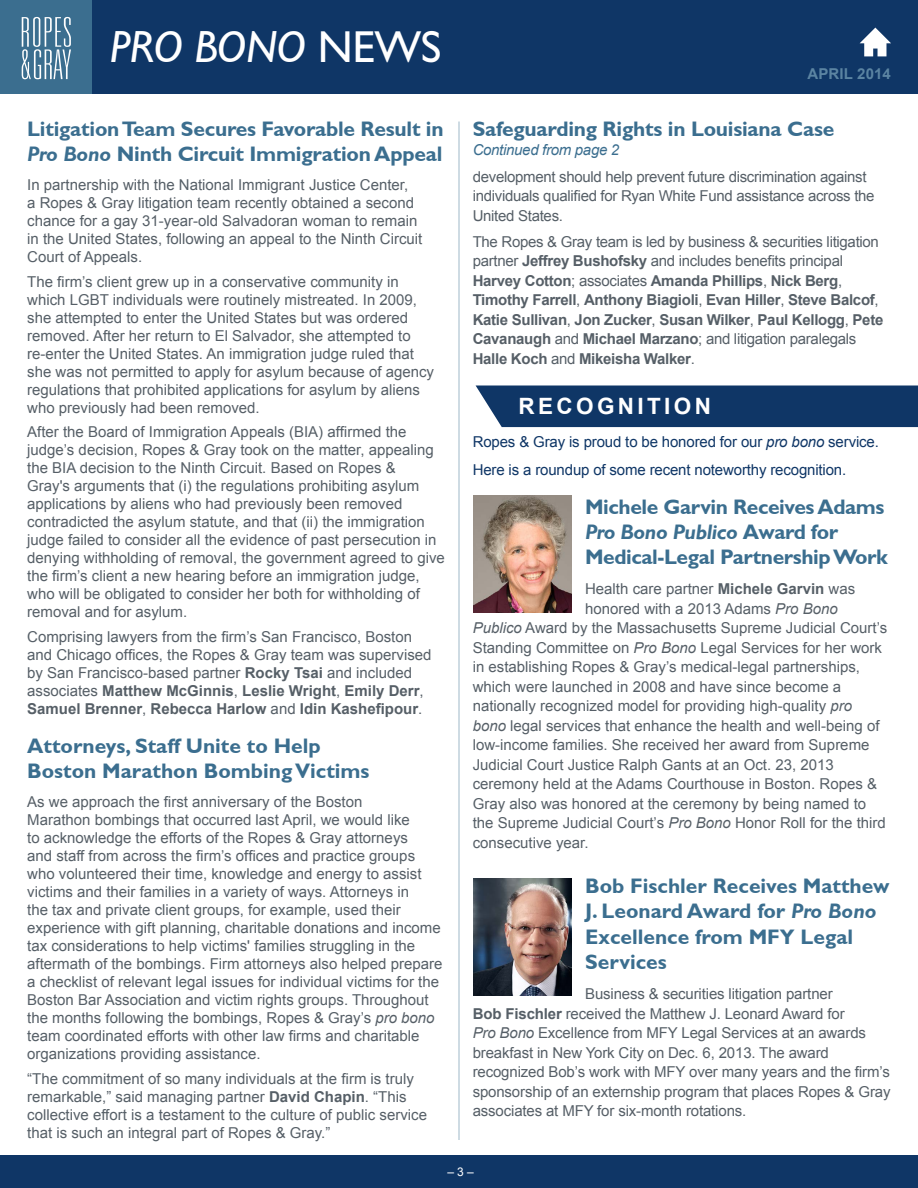
<style>
.page{position:relative;width:918px;height:1188px;background:#fff}
.page>*{position:absolute;margin:0;border:0;box-sizing:border-box;transform-origin:0 0}
.t1{font:italic 45px "Gill Sans";letter-spacing:-.01em;color:#fff}
.t2{font:700 22.5px "Arial";letter-spacing:.15em;color:#fff}
.t3{font:700 21px/25.2px "Gill Sans";letter-spacing:-.01em;color:#3b6e8f}
.t4{font:15px/18px "Arial";color:#565f67}
.t5{font:700 15px/19.5px "Arial";letter-spacing:-.02em;color:#565f67}
.t6{font:15px/19.5px "Arial";letter-spacing:-.02em;color:#565f67}
.t7{font:15px/27.8px "Arial";letter-spacing:-.01em;color:#0f3666}
.t8{font:italic 15px "Arial";letter-spacing:-.02em;color:#3b6e8f}
.t9{font:700 15px "Arial";letter-spacing:.01em;color:#5b84a2}
.t10{font:12px "Arial";color:#fff}
.s1{font-family:"Gill Sans Std";font-style:normal}
.s2{font-style:italic}
.s3{font-weight:700}
.s4{font-weight:400}
</style>
<div class="page">
<div style="left:0;top:0;width:918px;height:94px;background:#0f3666"></div>
<div style="left:0;top:0;width:91px;height:94px;background:#3b6e8f"></div>
<svg style="left:22px;top:17px;width:49px;height:62px"></svg>
<div style="left:0;top:1155px;width:918px;height:33px;background:#0f3666"></div>
<hr style="left:459px;top:122px;width:1px;height:1018px;background:#3b6e8f">
<img style="left:474px;top:496px;width:98px;height:116px">
<div style="left:476px;top:386px;width:442px;height:41px;background:#0f3666"></div>
<img style="left:474px;top:879px;width:98px;height:117px">
<svg style="left:860px;top:28px;width:31px;height:28px"></svg>
<h1 class="t1" style="left:110px;top:21px;width:333px">PRO BONO <span class="s1">NEWS</span></h1>
<h3 class="t3" style="left:27px;top:116px;width:418px">Litigation Team Secures Favorable Result in<br><span class="s2">Pro Bono</span> Ninth Circuit Immigration Appeal</h3>
<p class="t4" style="left:27px;top:176px;width:397px">In partnership with the National Immigrant Justice Center,<br>a Ropes &amp; Gray litigation team recently obtained a second chance for a gay 31-year-old Salvadoran woman to remain in the United States, following an appeal to the Ninth Circuit Court of Appeals.</p>
<p class="t4" style="left:27px;top:272px;width:408px">The firm’s client grew up in a conservative community in which LGBT individuals were routinely mistreated. In 2009, she attempted to enter the United States but was ordered removed. After her return to El Salvador, she attempted to re-enter the United States. An immigration judge ruled that she was not permitted to apply for asylum because of agency regulations that prohibited applications for asylum by aliens who previously had been removed.</p>
<p class="t4" style="left:27px;top:423px;width:419px">After the Board of Immigration Appeals (BIA) affirmed the judge’s decision, Ropes &amp; Gray took on the matter, appealing the BIA decision to the Ninth Circuit. Based on Ropes &amp;<br>Gray's arguments that (i) the regulations prohibiting asylum applications by aliens who had previously been removed contradicted the asylum statute, and that (ii) the immigration judge failed to consider all the evidence of past persecution in denying withholding of removal, the government agreed to give the firm’s client a new hearing before an immigration judge, who will be obligated to consider her both for withholding of removal and for asylum.</p>
<p class="t4" style="left:27px;top:628px;width:406px">Comprising lawyers from the firm’s San Francisco, Boston and Chicago offices, the Ropes &amp; Gray team was supervised by San Francisco-based partner <span class="s3">Rocky Tsai</span> and included associates <span class="s3">Matthew McGinnis</span>, <span class="s3">Leslie Wright</span>, <span class="s3">Emily Derr</span>, <span class="s3">Samuel Brenner</span>, <span class="s3">Rebecca Harlow</span> and <span class="s3">Idin Kashefipour</span>.</p>
<h3 class="t3" style="left:27px;top:733px;width:344px">Attorneys, Staff Unite to Help<br>Boston Marathon Bombing Victims</h3>
<p class="t4" style="left:27px;top:793px;width:417px">As we approach the first anniversary of the Boston<br>Marathon bombings that occurred last April, we would like<br>to acknowledge the efforts of the Ropes &amp; Gray attorneys<br>and staff from across the firm’s offices and practice groups who volunteered their time, knowledge and energy to assist victims and their families in a variety of ways. Attorneys in<br>the tax and private client groups, for example, used their experience with gift planning, charitable donations and income tax considerations to help victims' families struggling in the aftermath of the bombings. Firm attorneys also helped prepare a checklist of relevant legal issues for individual victims for the Boston Bar Association and victim rights groups. Throughout the months following the bombings, Ropes &amp; Gray’s <span class="s2">pro bono </span>team coordinated efforts with other law firms and charitable organizations providing assistance.</p>
<p class="t4" style="left:27px;top:1069px;width:401px">“The commitment of so many individuals at the firm is truly remarkable,” said managing partner <span class="s3">David Chapin</span>. “This collective effort is a testament to the culture of public service that is such an integral part of Ropes &amp; Gray.”</p>
<p class="t9" style="left:807px;top:64px;width:85px">april 2014</p>
<h3 class="t3" style="left:473px;top:116px;width:363px">Safeguarding Rights in Louisiana Case</h3>
<p class="t8" style="left:473px;top:140px;width:148px">Continued from page 2</p>
<p class="t6" style="left:473px;top:167px;width:403px">development should help prevent future discrimination against individuals qualified for Ryan White Fund assistance across the<br>United States.</p>
<p class="t5" style="left:473px;top:232px;width:412px"><span class="s4">The Ropes &amp; Gray team is led by business &amp; securities litigation partner</span> Jeffrey Bushofsky <span class="s4">and includes benefits principal </span>Harvey Cotton<span class="s4">; associates</span> Amanda Phillips<span class="s4">,</span> Nick Berg<span class="s4">, </span>Timothy Farrell<span class="s4">,</span> Anthony Biagioli<span class="s4">,</span> Evan Hiller<span class="s4">,</span> Steve Balcof<span class="s4">, </span>Katie Sullivan<span class="s4">,</span> Jon Zucker<span class="s4">,</span> Susan Wilker<span class="s4">,</span> Paul Kellogg<span class="s4">,</span> Pete Cavanaugh <span class="s4">and</span> Michael Marzano<span class="s4">; and litigation paralegals </span>Halle Koch <span class="s4">and</span> Mikeisha Walker<span class="s4">.</span></p>
<h2 class="t2" style="left:519px;top:392px;width:194px">RECOGNITION</h2>
<p class="t7" style="left:473px;top:428px;width:408px">Ropes &amp; Gray is proud to be honored for our <span class="s2">pro bono</span> service.<br>Here is a roundup of some recent noteworthy recognition.</p>
<h3 class="t3" style="left:585px;top:494px;width:304px">Michele Garvin Receives Adams<br><span class="s2">Pro Bono Publico</span> Award for<br>Medical-Legal Partnership Work</h3>
<p class="t4" style="left:585px;top:580px;width:272px">Health care partner <span class="s3">Michele Garvin</span> was</p>
<p class="t4" style="left:585px;top:600px;width:254px">honored with a 2013 Adams <span class="s2">Pro Bono</span></p>
<p class="t4" style="left:473px;top:619px;width:416px"><span class="s2">Publico</span> Award by the Massachusetts Supreme Judicial Court’s</p>
<p class="t4" style="left:473px;top:639px;width:411px">Standing Committee on <span class="s2">Pro Bono</span> Legal Services for her work</p>
<p class="t4" style="left:473px;top:658px;width:389px">in establishing Ropes &amp; Gray’s medical-legal partnerships,</p>
<p class="t4" style="left:473px;top:678px;width:370px">which were launched in 2008 and have since become a</p>
<p class="t4" style="left:473px;top:697px;width:381px">nationally recognized model for providing high-quality <span class="s2">pro</span></p>
<p class="t4" style="left:473px;top:717px;width:408px"><span class="s2">bono</span> legal services that enhance the health and well-being of</p>
<p class="t4" style="left:473px;top:736px;width:398px">low-income families. She received her award from Supreme</p>
<p class="t4" style="left:473px;top:756px;width:363px">Judicial Court Justice Ralph Gants at an Oct. 23, 2013</p>
<p class="t4" style="left:473px;top:775px;width:406px">ceremony held at the Adams Courthouse in Boston. Ropes &amp;</p>
<p class="t4" style="left:473px;top:795px;width:395px">Gray also was honored at the ceremony by being named to</p>
<p class="t4" style="left:473px;top:814px;width:415px">the Supreme Judicial Court’s <span class="s2">Pro Bono</span> Honor Roll for the third</p>
<p class="t4" style="left:473px;top:834px;width:117px">consecutive year.</p>
<h3 class="t3" style="left:585px;top:873px;width:306px">Bob Fischler Receives Matthew<br>J. Leonard Award for <span class="s2">Pro Bono<br></span>Excellence from MFY Legal<br>Services</h3>
<p class="t4" style="left:473px;top:984px;width:419px;line-height:19.5px;text-indent:112px">Business &amp; securities litigation partner<br><span class="s3">Bob Fischler</span> received the Matthew J. Leonard Award for<br><span class="s2">Pro Bono</span> Excellence from MFY Legal Services at an awards breakfast in New York City on Dec. 6, 2013. The award recognized Bob’s work with MFY over many years and the firm’s sponsorship of an externship program that places Ropes &amp; Gray associates at MFY for six-month rotations.</p>
<p class="t10" style="left:448px;top:1163px;width:28px">– 3 –</p>
</div>
